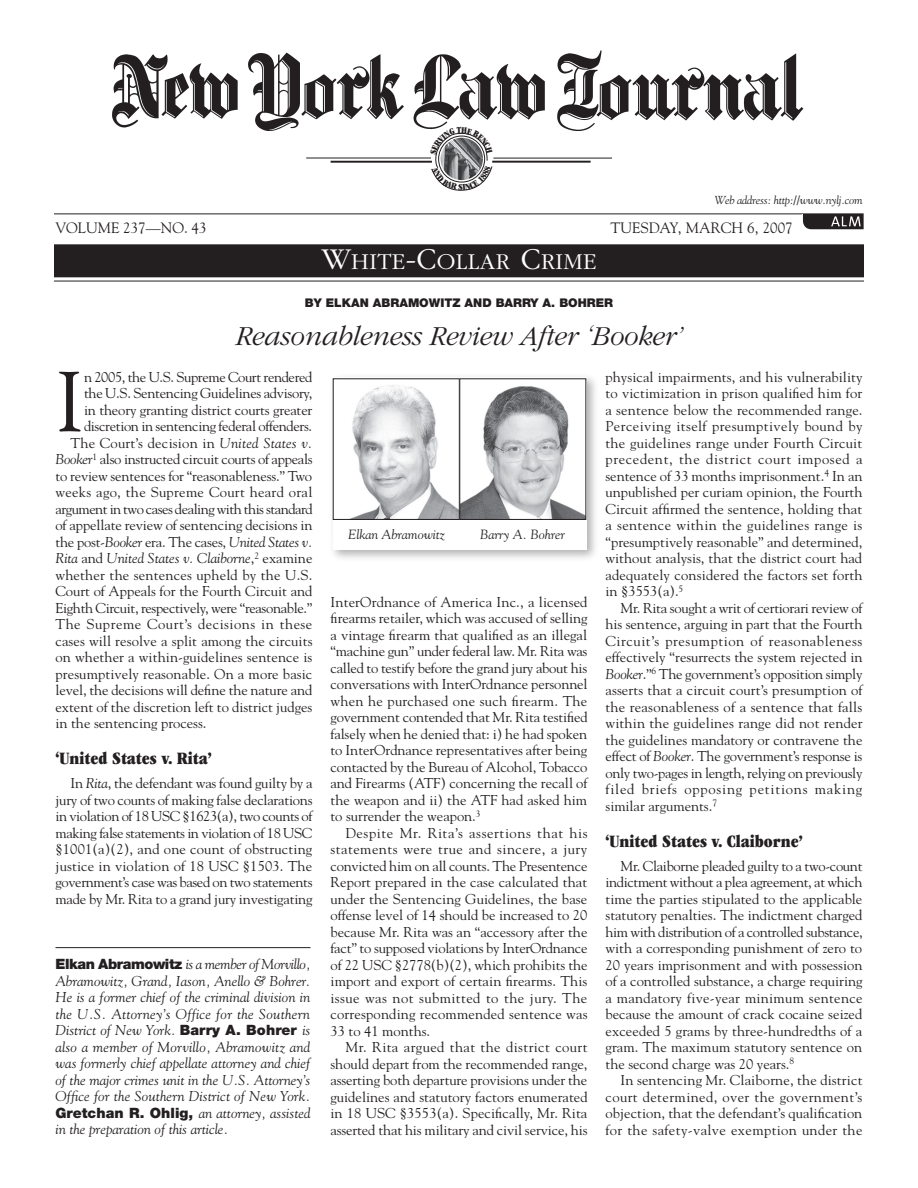
<style>
.page{position:relative;width:918px;height:1188px;background:#fff}
.page>*{position:absolute;margin:0;border:0;box-sizing:border-box;transform-origin:0 0}
._1-Drop_cap_Chelt{font:84.6px "Goudy";color:#231f20}
.drophead_ital{font:italic 300 28.5px "ITC Garamond Std";letter-spacing:-.005em;color:#231f20}
.Hed_Reverse_col{font:300 23.55px "ITC Garamond Std";letter-spacing:.015em;color:#fff}
.Subhed{font:18px "ITC Garamond Std Ult Cond";color:#231f20}
.t1{font:15px "Goudy";color:#231f20}
._1-Body_indent{font:14.25px/16.5px "Goudy";color:#231f20;text-align:justify}
._1-Author_name{font:italic 14.25px/16.5px "Goudy";color:#231f20;text-align:justify}
._1-Drop_cap_Chelt-2{font:14.25px/16.5px "Goudy";letter-spacing:-.025em;color:#231f20;text-align:justify}
._1-Caption_name{font:italic 13.35px "Goudy";color:#231f20}
._1-Byline_no_rule{font:900 12px "Helvetica Neue LT Std";color:#231f20}
.t2{font:italic 11.55px "Goudy";letter-spacing:-.02em;color:#231f20}
.s1{font-size:31.5px}
.s2{font-style:italic}
.s3{font-family:"Helvetica Neue LT Std";font-weight:900;font-style:normal}
</style>
<div class="page">
<hr style="left:56px;top:947px;width:254px;height:1px;background:#231f20">
<img style="left:112px;top:50px;width:692px;height:81px">
<hr style="left:331px;top:161px;width:101px;height:2px;background:#231f20">
<hr style="left:306px;top:158px;width:125px;height:1px;background:#231f20">
<hr style="left:493px;top:158px;width:119px;height:1px;background:#231f20">
<hr style="left:492px;top:161px;width:99px;height:2px;background:#231f20">
<hr style="left:54px;top:214px;width:810px;height:1px;background:#231f20">
<svg style="left:803px;top:214px;width:61px;height:15px"></svg>
<div style="left:54px;top:244px;width:810px;height:33px;background:#231f20"></div>
<hr style="left:54px;top:281px;width:810px;height:1px;background:#231f20">
<div style="left:328px;top:373px;width:273px;height:190px;background:#231f20;opacity:.35"></div>
<svg style="left:333px;top:377px;width:253px;height:173px"></svg>
<div style="left:460px;top:520px;width:126px;height:28px;background:#fff"></div>
<img style="left:462px;top:381px;width:122px;height:137px">
<div style="left:333px;top:520px;width:127px;height:28px;background:#fff"></div>
<svg style="left:335px;top:381px;width:123px;height:137px"></svg>
<div style="left:333px;top:379px;width:127px;height:141px;border:1px solid #231f20"></div>
<svg style="left:430px;top:127px;width:63px;height:64px"></svg>
<p class="t2" style="left:715px;top:193px;width:149px">Web address: http://www.nylj.com</p>
<p class="t1" style="left:56px;top:218px;width:43px">Volume</p>
<p class="t1" style="left:123px;top:218px;width:85px">237—no. 43</p>
<p class="t1" style="left:610px;top:218px;width:22px">Tuesda</p>
<p class="t1" style="left:670px;top:218px;width:42px">y, Marc</p>
<p class="t1" style="left:732px;top:218px;width:63px">h 6, 2007</p>
<p class="Hed_Reverse_col" style="left:321px;top:249px;width:277px"><span class="s1">W</span>HITE<span class="s1">-C</span>OLLAR <span class="s1">C</span>RIME</p>
<p class="_1-Byline_no_rule" style="left:305px;top:296px;width:87px">By Elkan Abra</p>
<p class="_1-Byline_no_rule" style="left:408px;top:296px;width:107px">mowitz and Barr</p>
<p class="_1-Byline_no_rule" style="left:531px;top:296px;width:66px">y A. Bohrer</p>
<p class="drophead_ital" style="left:236px;top:320px;width:448px">Reasonableness Review After ‘Booker’</p>
<p class="_1-Drop_cap_Chelt" style="left:56px;top:349px;width:30px">I</p>
<p class="_1-Drop_cap_Chelt-2" style="left:84px;top:368px;width:230px">n 2005, the U.S. Supreme Court rendered the U.S. Sentencing Guidelines advisory, in theory granting district courts greater discretion in sentencing federal offenders.</p>
<p class="_1-Body_indent" style="left:56px;top:434px;width:259px;text-indent:15px">The Court’s decision in <span class="s2">United States v.<br>Booker</span><sup>1</sup> also instructed circuit courts of appeals to review sentences for “reasonableness.” Two weeks ago, the Supreme Court heard oral argument in two cases dealing with this standard of appellate review of sentencing decisions in the post-<span class="s2">Booker</span> era. The cases, <span class="s2">United States v.<br>Rita</span> and <span class="s2">United States v. Claiborne</span>,<sup>2</sup> examine whether the sentences upheld by the U.S.<br>Court of Appeals for the Fourth Circuit and Eighth Circuit, respectively, were “reasonable.” The Supreme Court’s decisions in these cases will resolve a split among the circuits on whether a within-guidelines sentence is presumptively reasonable. On a more basic level, the decisions will define the nature and extent of the discretion left to district judges in the sentencing process.</p>
<p class="Subhed" style="left:56px;top:748px;width:158px">‘United States v. Rita’</p>
<p class="_1-Body_indent" style="left:56px;top:775px;width:259px;text-indent:15px">In <span class="s2">Rita</span>, the defendant was found guilty by a jury of two counts of making false declarations in violation of 18 USC §1623(a), two counts of making false statements in violation of 18 USC §1001(a)(2), and one count of obstructing justice in violation of 18 USC §1503. The government’s case was based on two statements made by Mr. Rita to a grand jury investigating</p>
<p class="_1-Author_name" style="left:56px;top:955px;width:257px"><span class="s3">Elkan Abramowitz</span> is a member of Morvillo, Abramowitz, Grand, Iason, Anello &amp; Bohrer.<br>He is a former chief of the criminal division in the U.S. Attorney’s Office for the Southern District of New York. <span class="s3">Barry A. Bohrer</span> is also a member of Morvillo, Abramowitz and was formerly chief appellate attorney and chief of the major crimes unit in the U.S. Attorney’s Office for the Southern District of New York.<br><span class="s3">Gretchan R. Ohlig,</span> an attorney, assisted in the preparation of this article.</p>
<p class="_1-Caption_name" style="left:348px;top:526px;width:98px">Elkan Abramowitz</p>
<p class="_1-Caption_name" style="left:480px;top:526px;width:86px">Barry A. Bohrer</p>
<p class="_1-Body_indent" style="left:331px;top:593px;width:259px">InterOrdnance of America Inc., a licensed firearms retailer, which was accused of selling a vintage firearm that qualified as an illegal “machine gun” under federal law. Mr. Rita was called to testify before the grand jury about his conversations with InterOrdnance personnel when he purchased one such firearm. The government contended that Mr. Rita testified falsely when he denied that: i) he had spoken to InterOrdnance representatives after being contacted by the Bureau of Alcohol, Tobacco and Firearms (ATF) concerning the recall of the weapon and ii) the ATF had asked him to surrender the weapon.<sup>3</sup></p>
<p class="_1-Body_indent" style="left:331px;top:824px;width:259px;text-indent:15px">Despite Mr. Rita’s assertions that his statements were true and sincere, a jury convicted him on all counts. The Presentence Report prepared in the case calculated that under the Sentencing Guidelines, the base offense level of 14 should be increased to 20 because Mr. Rita was an “accessory after the fact” to supposed violations by InterOrdnance of 22 USC §2778(b)(2), which prohibits the import and export of certain firearms. This issue was not submitted to the jury. The corresponding recommended sentence was 33 to 41 months.</p>
<p class="_1-Body_indent" style="left:331px;top:1039px;width:259px;text-indent:15px">Mr. Rita argued that the district court should depart from the recommended range, asserting both departure provisions under the guidelines and statutory factors enumerated in 18 USC §3553(a). Specifically, Mr. Rita asserted that his military and civil service, his</p>
<p class="_1-Body_indent" style="left:606px;top:368px;width:259px">physical impairments, and his vulnerability to victimization in prison qualified him for a sentence below the recommended range.<br>Perceiving itself presumptively bound by the guidelines range under Fourth Circuit precedent, the district court imposed a sentence of 33 months imprisonment.<sup>4</sup> In an unpublished per curiam opinion, the Fourth Circuit affirmed the sentence, holding that a sentence within the guidelines range is “presumptively reasonable” and determined, without analysis, that the district court had adequately considered the factors set forth in §3553(a).<sup>5</sup></p>
<p class="_1-Body_indent" style="left:606px;top:599px;width:259px;text-indent:15px">Mr. Rita sought a writ of certiorari review of his sentence, arguing in part that the Fourth Circuit’s presumption of reasonableness effectively “resurrects the system rejected in <span class="s2">Booker</span>.”<sup>6</sup> The government’s opposition simply asserts that a circuit court’s presumption of the reasonableness of a sentence that falls within the guidelines range did not render the guidelines mandatory or contravene the effect of <span class="s2">Booker</span>. The government’s response is only two-pages in length, relying on previously filed briefs opposing petitions making similar arguments.<sup>7</sup></p>
<p class="Subhed" style="left:606px;top:831px;width:199px">‘United States v. Claiborne’</p>
<p class="_1-Body_indent" style="left:606px;top:857px;width:259px;text-indent:15px">Mr. Claiborne pleaded guilty to a two-count indictment without a plea agreement, at which time the parties stipulated to the applicable statutory penalties. The indictment charged him with distribution of a controlled substance, with a corresponding punishment of zero to 20 years imprisonment and with possession of a controlled substance, a charge requiring a mandatory five-year minimum sentence because the amount of crack cocaine seized exceeded 5 grams by three-hundredths of a gram. The maximum statutory sentence on the second charge was 20 years.<sup>8</sup></p>
<p class="_1-Body_indent" style="left:606px;top:1072px;width:259px;text-indent:15px">In sentencing Mr. Claiborne, the district court determined, over the government’s objection, that the defendant’s qualification for the safety-valve exemption under the</p>
</div>
